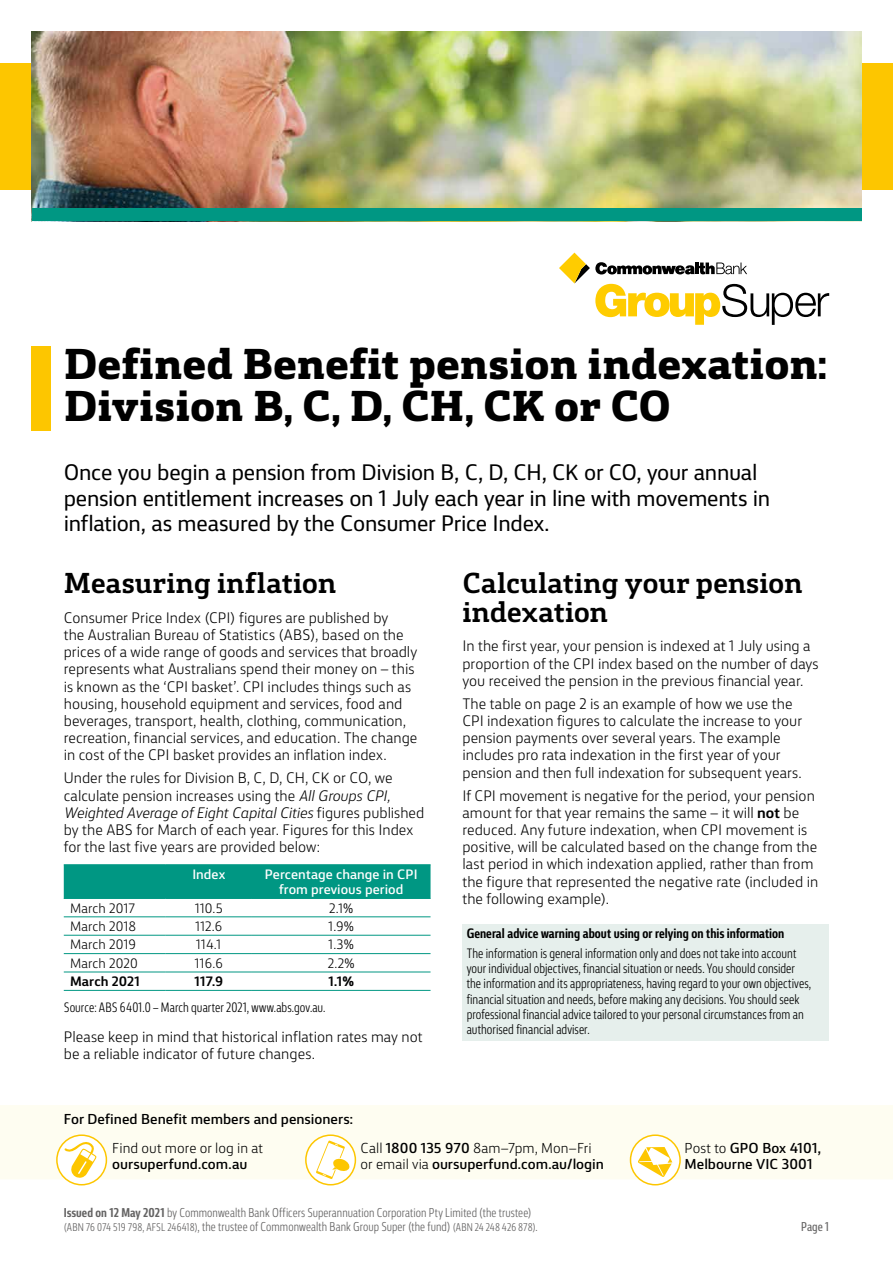
<style>
.page{position:relative;width:893px;height:1263px;background:#fff}
.page>*{position:absolute;margin:0;border:0;box-sizing:border-box;transform-origin:0 0}
.GS_05_DocHeader{font:800 40.5px/42.6px "CBA Slab";letter-spacing:-.015em;color:#000}
.GS_01_Sub_head_1{font:700 27px/28.3px "CBA Slab";letter-spacing:-.005em;color:#000}
.GS_04_Intro_Para{font:21px/25.2px "CBA Sans";letter-spacing:-.015em;color:#000}
.GS_01_Body{font:300 14.25px/17.1px "CBA Sans";color:#000}
.t1{font:500 13.5px/16.2px "CBA Sans";color:#000}
.t2{font:300 13.5px "CBA Sans";color:#000}
.GS_05_Disclaimer{font:300 12.75px/15.3px "CBA Sans Condensed";color:#000}
.GS_02_Table_Body{font:300 12.75px "CBA Sans";letter-spacing:.01em;color:#000}
.GS_05_Disclaimer-2{font:700 12.75px "CBA Sans Condensed";color:#000}
.GS_04_Footnote{font:300 12.75px "CBA Sans Condensed";letter-spacing:.005em;color:#000}
.GS_02_Table_Header_T{font:500 12.75px/15.3px "CBA Sans";letter-spacing:.005em;color:#fff;text-align:center}
.GS_02_Table_Body-2{font:700 12.75px "CBA Sans";letter-spacing:.005em;color:#000}
.t3{font:300 12px/14.4px "CBA Sans Condensed";letter-spacing:.005em;color:#646363}
.t4{font:12px "CBA Sans Condensed";color:#646363}
.s1{font-style:italic}
.s2{font-weight:700}
.s3{font-weight:300}
.s4{font-size:10.5px}
</style>
<div class="page">
<svg style="left:559px;top:253px;width:270px;height:72px"></svg>
<div style="left:0;top:63px;width:893px;height:126px;background:#fdc600"></div>
<img style="left:32px;top:32px;width:829px;height:176px">
<div style="left:32px;top:208px;width:829px;height:13px;background:#009783"></div>
<div style="left:0;top:1105px;width:893px;height:74px;background:#fefdf1"></div>
<svg style="left:57px;top:1135px;width:49px;height:50px"></svg>
<svg style="left:64px;top:1141px;width:33px;height:37px"></svg>
<div style="left:56px;top:1134px;width:51px;height:51px;border:2px solid #fdc600;border-radius:50%"></div>
<svg style="left:306px;top:1135px;width:49px;height:50px"></svg>
<svg style="left:316px;top:1140px;width:34px;height:39px"></svg>
<div style="left:305px;top:1134px;width:51px;height:51px;border:2px solid #fdc600;border-radius:50%"></div>
<svg style="left:630px;top:1135px;width:50px;height:50px"></svg>
<svg style="left:638px;top:1147px;width:34px;height:30px"></svg>
<div style="left:630px;top:1134px;width:51px;height:51px;border:2px solid #fdc600;border-radius:50%"></div>
<div style="left:32px;top:346px;width:19px;height:84px;background:#fdc600"></div>
<div style="left:64px;top:865px;width:367px;height:33px;background:#009783"></div>
<hr style="left:64px;top:864px;width:102px;height:1px;background:#009783">
<hr style="left:166px;top:864px;width:86px;height:1px;background:#009783">
<hr style="left:252px;top:864px;width:179px;height:1px;background:#009783">
<hr style="left:64px;top:898px;width:102px;height:1px;background:#009783">
<hr style="left:166px;top:898px;width:86px;height:1px;background:#009783">
<hr style="left:252px;top:898px;width:179px;height:1px;background:#009783">
<hr style="left:64px;top:916px;width:102px;height:1px;background:#009783">
<hr style="left:166px;top:916px;width:86px;height:1px;background:#009783">
<hr style="left:252px;top:916px;width:179px;height:1px;background:#009783">
<hr style="left:64px;top:935px;width:102px;height:1px;background:#009783">
<hr style="left:166px;top:935px;width:86px;height:1px;background:#009783">
<hr style="left:252px;top:935px;width:179px;height:1px;background:#009783">
<hr style="left:64px;top:953px;width:102px;height:1px;background:#009783">
<hr style="left:166px;top:953px;width:86px;height:1px;background:#009783">
<hr style="left:252px;top:953px;width:179px;height:1px;background:#009783">
<hr style="left:64px;top:972px;width:102px;height:1px;background:#009783">
<hr style="left:166px;top:972px;width:86px;height:1px;background:#009783">
<hr style="left:252px;top:972px;width:179px;height:1px;background:#009783">
<hr style="left:64px;top:990px;width:102px;height:1px;background:#009783">
<hr style="left:166px;top:990px;width:86px;height:1px;background:#009783">
<hr style="left:252px;top:990px;width:179px;height:1px;background:#009783">
<div style="left:462px;top:924px;width:367px;height:21px;background:#e6efec"></div>
<div style="left:462px;top:943px;width:367px;height:98px;background:#e6efec"></div>
<h1 class="GS_05_DocHeader" style="left:64px;top:343px;width:764px">Defined Benefit pension indexation:<br>Division B, C, D, CH, CK or CO</h1>
<p class="GS_04_Intro_Para" style="left:64px;top:458px;width:708px">Once you begin a pension from Division B, C, D, CH, CK or CO, your annual pension entitlement increases on 1 July each year in line with movements in inflation, as measured by the Consumer Price Index.</p>
<h2 class="GS_01_Sub_head_1" style="left:64px;top:566px;width:274px">Measuring inflation</h2>
<p class="GS_01_Body" style="left:64px;top:608px;width:355px">Consumer Price Index (CPI) figures are published by<br>the Australian Bureau of Statistics (ABS), based on the prices of a wide range of goods and services that broadly represents what Australians spend their money on – this is known as the ‘CPI basket’. CPI includes things such as housing, household equipment and services, food and beverages, transport, health, clothing, communication, recreation, financial services, and education. The change in cost of the CPI basket provides an inflation index.</p>
<p class="GS_01_Body" style="left:64px;top:768px;width:362px">Under the rules for Division B, C, D, CH, CK or CO, we calculate pension increases using the <span class="s1">All Groups CPI, Weighted Average of Eight Capital Cities</span> figures published by the ABS for March of each year. Figures for this Index for the last five years are provided below:</p>
<p class="GS_02_Table_Header_T" style="left:192px;top:865px;width:34px">Index</p>
<p class="GS_02_Table_Header_T" style="left:265px;top:865px;width:154px">Percentage change in CPI from previous period</p>
<p class="GS_02_Table_Body" style="left:70px;top:897px;width:66px">March 2017</p>
<p class="GS_02_Table_Body" style="left:195px;top:897px;width:29px">110.5</p>
<p class="GS_02_Table_Body" style="left:329px;top:897px;width:26px">2.1%</p>
<p class="GS_02_Table_Body" style="left:70px;top:916px;width:67px">March 2018</p>
<p class="GS_02_Table_Body" style="left:195px;top:916px;width:29px">112.6</p>
<p class="GS_02_Table_Body" style="left:328px;top:916px;width:27px">1.9%</p>
<p class="GS_02_Table_Body" style="left:70px;top:934px;width:67px">March 2019</p>
<p class="GS_02_Table_Body" style="left:196px;top:934px;width:27px">114.1</p>
<p class="GS_02_Table_Body" style="left:329px;top:934px;width:27px">1.3%</p>
<p class="GS_02_Table_Body" style="left:70px;top:953px;width:69px">March 2020</p>
<p class="GS_02_Table_Body" style="left:195px;top:953px;width:29px">116.6</p>
<p class="GS_02_Table_Body" style="left:328px;top:953px;width:28px">2.2%</p>
<p class="GS_02_Table_Body-2" style="left:70px;top:970px;width:72px">March 2021</p>
<p class="GS_02_Table_Body-2" style="left:194px;top:970px;width:30px">117.9</p>
<p class="GS_02_Table_Body-2" style="left:328px;top:970px;width:27px">1.1%</p>
<p class="GS_04_Footnote" style="left:64px;top:997px;width:263px">Source: ABS 6401.0 – March quarter 2021, www.abs.gov.au.</p>
<p class="GS_01_Body" style="left:64px;top:1027px;width:360px">Please keep in mind that historical inflation rates may not be a reliable indicator of future changes.</p>
<h2 class="GS_01_Sub_head_1" style="left:462px;top:566px;width:342px">Calculating your pension indexation</h2>
<p class="GS_01_Body" style="left:462px;top:636px;width:358px">In the first year, your pension is indexed at 1 July using a proportion of the CPI index based on the number of days you received the pension in the previous financial year.</p>
<p class="GS_01_Body" style="left:462px;top:694px;width:341px">The table on page 2 is an example of how we use the CPI indexation figures to calculate the increase to your pension payments over several years. The example includes pro rata indexation in the first year of your pension and then full indexation for subsequent years.</p>
<p class="GS_01_Body" style="left:462px;top:786px;width:357px">If CPI movement is negative for the period, your pension amount for that year remains the same – it will <span class="s2">not</span> be reduced. Any future indexation, when CPI movement is positive, will be calculated based on the change from the last period in which indexation applied, rather than from the figure that represented the negative rate (included in the following example).</p>
<p class="GS_05_Disclaimer-2" style="left:467px;top:922px;width:319px">General advice warning about using or relying on this information</p>
<p class="GS_05_Disclaimer" style="left:467px;top:944px;width:346px">The information is general information only and does not take into account your individual objectives, financial situation or needs. You should consider the information and its appropriateness, having regard to your own objectives, financial situation and needs, before making any decisions. You should seek professional financial advice tailored to your personal circumstances from an authorised financial adviser.</p>
<p class="t1" style="left:64px;top:1110px;width:291px">For Defined Benefit members and pensioners:</p>
<p class="t2" style="left:112px;top:1137px;width:152px">Find out more or log in at</p>
<p class="t1" style="left:112px;top:1155px;width:137px">oursuperfund.com.au</p>
<p class="t1" style="left:361px;top:1139px;width:245px"><span class="s3">Call</span> 1800 135 970 <span class="s3">8am–7pm, Mon–Fri or email via</span> oursuperfund.com.au/login</p>
<p class="t1" style="left:685px;top:1139px;width:138px"><span class="s3">Post to</span> GPO Box 4101,<br>Melbourne VIC 3001</p>
<p class="t3" style="left:64px;top:1204px;width:475px"><span class="s2">Issued on 12 May 2021</span> by Commonwealth Bank Officers Superannuation Corporation Pty Limited (the trustee) <span class="s4">(ABN 76 074 519 798, AFSL 246418)</span>, the trustee of Commonwealth Bank Group Super (the fund) <span class="s4">(ABN 24 248 426 878)</span>.</p>
<p class="t4" style="left:801px;top:1217px;width:30px">Page 1</p>
</div>
